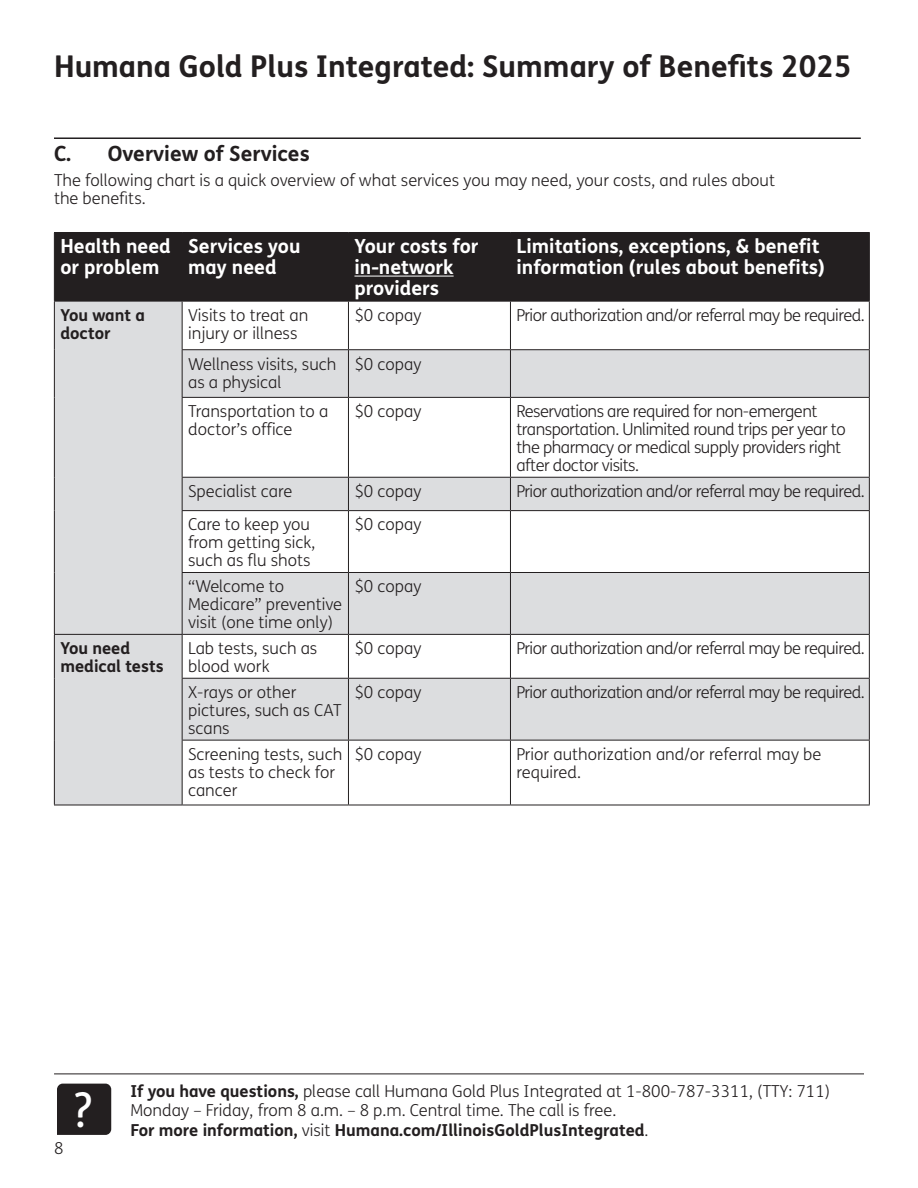
<style>
.page{position:relative;width:918px;height:1188px;background:#fff}
.page>*{position:absolute;margin:0;border:0;box-sizing:border-box;transform-origin:0 0}
.t1{font:48px "FS Humana Condensed";color:#fff}
.t2{font:700 30px "FS Humana";color:#231f20}
.C__Overview_of_Services{font:700 21px "FS Humana";color:#231f20}
.Table_Header{font:700 19.5px/21px "FS Humana";color:#fff}
.BC1{font:300 16.5px/18px "FS Humana";letter-spacing:-.005em;color:#231f20}
.BC1-2{font:300 16.5px/18px "FS Humana";letter-spacing:-.03em;color:#231f20}
.Table_Header2{font:700 16.5px/18px "FS Humana";color:#231f20}
.Sub_head{font:300 16.5px/18px "FS Humana";color:#231f20}
.s1{font-weight:700}
.s2{font-weight:300}
</style>
<div class="page">
<div style="left:57px;top:1084px;width:54px;height:51px;background:#231f20"></div>
<hr style="left:54px;top:1074px;width:810px;height:1px;background:#231f20">
<div style="left:55px;top:233px;width:814px;height:68px;background:#231f20"></div>
<svg style="left:55px;top:302px;width:814px;height:503px;fill:#dcdddf"></svg>
<hr style="left:181px;top:233px;width:2px;height:68px;background:#231f20">
<hr style="left:348px;top:233px;width:1px;height:68px;background:#231f20">
<hr style="left:510px;top:233px;width:1px;height:68px;background:#231f20">
<hr style="left:54px;top:232px;width:128px;height:1px;background:#231f20">
<hr style="left:54px;top:233px;width:1px;height:68px;background:#231f20">
<hr style="left:182px;top:232px;width:166px;height:1px;background:#231f20">
<hr style="left:348px;top:232px;width:162px;height:1px;background:#231f20">
<hr style="left:510px;top:232px;width:360px;height:1px;background:#231f20">
<hr style="left:869px;top:233px;width:1px;height:68px;background:#231f20">
<hr style="left:54px;top:301px;width:128px;height:1px;background:#231f20">
<hr style="left:182px;top:301px;width:166px;height:1px;background:#231f20">
<hr style="left:348px;top:301px;width:162px;height:1px;background:#231f20">
<hr style="left:510px;top:301px;width:360px;height:1px;background:#231f20">
<hr style="left:54px;top:302px;width:1px;height:48px;background:#231f20">
<hr style="left:54px;top:350px;width:1px;height:47px;background:#231f20">
<hr style="left:54px;top:397px;width:1px;height:80px;background:#231f20">
<hr style="left:54px;top:477px;width:1px;height:34px;background:#231f20">
<hr style="left:54px;top:511px;width:1px;height:61px;background:#231f20">
<hr style="left:54px;top:572px;width:1px;height:62px;background:#231f20">
<hr style="left:182px;top:302px;width:1px;height:47px;background:#231f20">
<hr style="left:348px;top:302px;width:1px;height:47px;background:#231f20">
<hr style="left:510px;top:302px;width:1px;height:47px;background:#231f20">
<hr style="left:869px;top:302px;width:1px;height:47px;background:#231f20">
<hr style="left:182px;top:349px;width:166px;height:1px;background:#231f20">
<hr style="left:182px;top:350px;width:1px;height:47px;background:#231f20">
<hr style="left:348px;top:349px;width:162px;height:1px;background:#231f20">
<hr style="left:348px;top:350px;width:1px;height:47px;background:#231f20">
<hr style="left:510px;top:349px;width:360px;height:1px;background:#231f20">
<hr style="left:510px;top:350px;width:1px;height:47px;background:#231f20">
<hr style="left:869px;top:350px;width:1px;height:47px;background:#231f20">
<hr style="left:182px;top:397px;width:166px;height:1px;background:#231f20">
<hr style="left:182px;top:398px;width:1px;height:79px;background:#231f20">
<hr style="left:348px;top:397px;width:162px;height:1px;background:#231f20">
<hr style="left:348px;top:398px;width:1px;height:79px;background:#231f20">
<hr style="left:510px;top:397px;width:360px;height:1px;background:#231f20">
<hr style="left:510px;top:398px;width:1px;height:79px;background:#231f20">
<hr style="left:869px;top:398px;width:1px;height:79px;background:#231f20">
<hr style="left:182px;top:477px;width:166px;height:1px;background:#231f20">
<hr style="left:182px;top:478px;width:1px;height:32px;background:#231f20">
<hr style="left:348px;top:477px;width:162px;height:1px;background:#231f20">
<hr style="left:348px;top:478px;width:1px;height:32px;background:#231f20">
<hr style="left:510px;top:477px;width:360px;height:1px;background:#231f20">
<hr style="left:510px;top:478px;width:1px;height:32px;background:#231f20">
<hr style="left:869px;top:478px;width:1px;height:32px;background:#231f20">
<hr style="left:182px;top:510px;width:166px;height:1px;background:#231f20">
<hr style="left:182px;top:511px;width:1px;height:61px;background:#231f20">
<hr style="left:348px;top:510px;width:162px;height:1px;background:#231f20">
<hr style="left:348px;top:511px;width:1px;height:61px;background:#231f20">
<hr style="left:510px;top:510px;width:360px;height:1px;background:#231f20">
<hr style="left:510px;top:511px;width:1px;height:61px;background:#231f20">
<hr style="left:869px;top:511px;width:1px;height:61px;background:#231f20">
<hr style="left:182px;top:572px;width:166px;height:1px;background:#231f20">
<hr style="left:182px;top:573px;width:1px;height:61px;background:#231f20">
<hr style="left:348px;top:572px;width:162px;height:1px;background:#231f20">
<hr style="left:348px;top:573px;width:1px;height:61px;background:#231f20">
<hr style="left:510px;top:572px;width:360px;height:1px;background:#231f20">
<hr style="left:510px;top:573px;width:1px;height:61px;background:#231f20">
<hr style="left:869px;top:573px;width:1px;height:61px;background:#231f20">
<hr style="left:54px;top:634px;width:128px;height:1px;background:#231f20">
<hr style="left:54px;top:635px;width:1px;height:43px;background:#231f20">
<hr style="left:54px;top:678px;width:1px;height:62px;background:#231f20">
<hr style="left:54px;top:740px;width:1px;height:65px;background:#231f20">
<hr style="left:182px;top:634px;width:166px;height:1px;background:#231f20">
<hr style="left:182px;top:635px;width:1px;height:43px;background:#231f20">
<hr style="left:348px;top:634px;width:162px;height:1px;background:#231f20">
<hr style="left:348px;top:635px;width:1px;height:43px;background:#231f20">
<hr style="left:510px;top:634px;width:360px;height:1px;background:#231f20">
<hr style="left:510px;top:635px;width:1px;height:43px;background:#231f20">
<hr style="left:869px;top:635px;width:1px;height:43px;background:#231f20">
<hr style="left:182px;top:678px;width:166px;height:1px;background:#231f20">
<hr style="left:182px;top:679px;width:1px;height:61px;background:#231f20">
<hr style="left:348px;top:678px;width:162px;height:1px;background:#231f20">
<hr style="left:348px;top:679px;width:1px;height:61px;background:#231f20">
<hr style="left:510px;top:678px;width:360px;height:1px;background:#231f20">
<hr style="left:510px;top:679px;width:1px;height:61px;background:#231f20">
<hr style="left:869px;top:679px;width:1px;height:61px;background:#231f20">
<hr style="left:182px;top:740px;width:166px;height:1px;background:#231f20">
<hr style="left:182px;top:740px;width:1px;height:65px;background:#231f20">
<hr style="left:348px;top:740px;width:162px;height:1px;background:#231f20">
<hr style="left:348px;top:740px;width:1px;height:65px;background:#231f20">
<hr style="left:510px;top:740px;width:360px;height:1px;background:#231f20">
<hr style="left:510px;top:740px;width:1px;height:65px;background:#231f20">
<hr style="left:869px;top:740px;width:1px;height:65px;background:#231f20">
<hr style="left:54px;top:805px;width:128px;height:1px;background:#231f20">
<hr style="left:182px;top:805px;width:166px;height:1px;background:#231f20">
<hr style="left:348px;top:805px;width:162px;height:1px;background:#231f20">
<hr style="left:510px;top:805px;width:360px;height:1px;background:#231f20">
<hr style="left:354px;top:276px;width:100px;height:1px;background:#fff">
<hr style="left:54px;top:137px;width:807px;height:2px;background:#231f20">
<h2 class="t2" style="left:54px;top:43px;width:799px">Humana Gold Plus Integrated: Summary of Benefits 2025</h2>
<p class="C__Overview_of_Services" style="left:54px;top:138px;width:257px">C. Overview of Services</p>
<p class="Sub_head" style="left:54px;top:171px;width:723px">The following chart is a quick overview of what services you may need, your costs, and rules about the benefits.</p>
<p class="Table_Header" style="left:60px;top:235px;width:112px">Health need or problem</p>
<p class="Table_Header" style="left:188px;top:235px;width:114px">Services you may need</p>
<p class="Table_Header" style="left:354px;top:235px;width:126px">Your costs for in-network providers</p>
<p class="Table_Header" style="left:516px;top:235px;width:310px">Limitations, exceptions, &amp; benefit information (rules about benefits)</p>
<p class="Table_Header2" style="left:60px;top:305px;width:86px">You want a doctor</p>
<p class="BC1" style="left:188px;top:306px;width:122px">Visits to treat an injury or illness</p>
<p class="BC1" style="left:354px;top:306px;width:69px">$0 copay</p>
<p class="BC1-2" style="left:516px;top:306px;width:350px">Prior authorization and/or referral may be required.</p>
<p class="BC1" style="left:188px;top:354px;width:150px">Wellness visits, such as a physical</p>
<p class="BC1" style="left:354px;top:354px;width:69px">$0 copay</p>
<p class="BC1" style="left:188px;top:402px;width:142px">Transportation to a doctor’s office</p>
<p class="BC1" style="left:354px;top:402px;width:69px">$0 copay</p>
<p class="BC1-2" style="left:516px;top:402px;width:331px">Reservations are required for non-emergent transportation. Unlimited round trips per year to the pharmacy or medical supply providers right after doctor visits.</p>
<p class="BC1" style="left:188px;top:482px;width:106px">Specialist care</p>
<p class="BC1" style="left:354px;top:482px;width:69px">$0 copay</p>
<p class="BC1-2" style="left:516px;top:482px;width:350px">Prior authorization and/or referral may be required.</p>
<p class="BC1" style="left:188px;top:515px;width:129px">Care to keep you from getting sick, such as flu shots</p>
<p class="BC1" style="left:354px;top:515px;width:69px">$0 copay</p>
<p class="BC1" style="left:188px;top:577px;width:156px">“Welcome to<br>Medicare” preventive visit (one time only)</p>
<p class="BC1" style="left:354px;top:577px;width:69px">$0 copay</p>
<p class="Table_Header2" style="left:60px;top:639px;width:105px">You need medical tests</p>
<p class="BC1" style="left:188px;top:639px;width:131px">Lab tests, such as blood work</p>
<p class="BC1" style="left:354px;top:639px;width:69px">$0 copay</p>
<p class="BC1-2" style="left:516px;top:639px;width:350px">Prior authorization and/or referral may be required.</p>
<p class="BC1" style="left:188px;top:683px;width:155px">X-rays or other pictures, such as CAT scans</p>
<p class="BC1" style="left:354px;top:683px;width:69px">$0 copay</p>
<p class="BC1-2" style="left:516px;top:683px;width:350px">Prior authorization and/or referral may be required.</p>
<p class="BC1" style="left:188px;top:745px;width:156px">Screening tests, such as tests to check for cancer</p>
<p class="BC1" style="left:354px;top:745px;width:69px">$0 copay</p>
<p class="BC1" style="left:516px;top:745px;width:306px">Prior authorization and/or referral may be required.</p>
<p class="BC1" style="left:54px;top:1139px;width:11px">8</p>
<h1 class="t1" style="left:74px;top:1077px;width:19px">?</h1>
<p class="BC1" style="left:130px;top:1081px;width:701px;line-height:19.5px"><span class="s1">If you have questions,</span> please call Humana Gold Plus Integrated at 1-800-787-3311, (TTY: 711)<br>Monday – Friday, from 8 a.m. – 8 p.m. Central time. The call is free.</p>
<p class="Table_Header2" style="left:130px;top:1120px;width:520px">For more information, <span class="s2">visit</span> Humana.com/IllinoisGoldPlusIntegrated<span class="s2">.</span></p>
</div>
